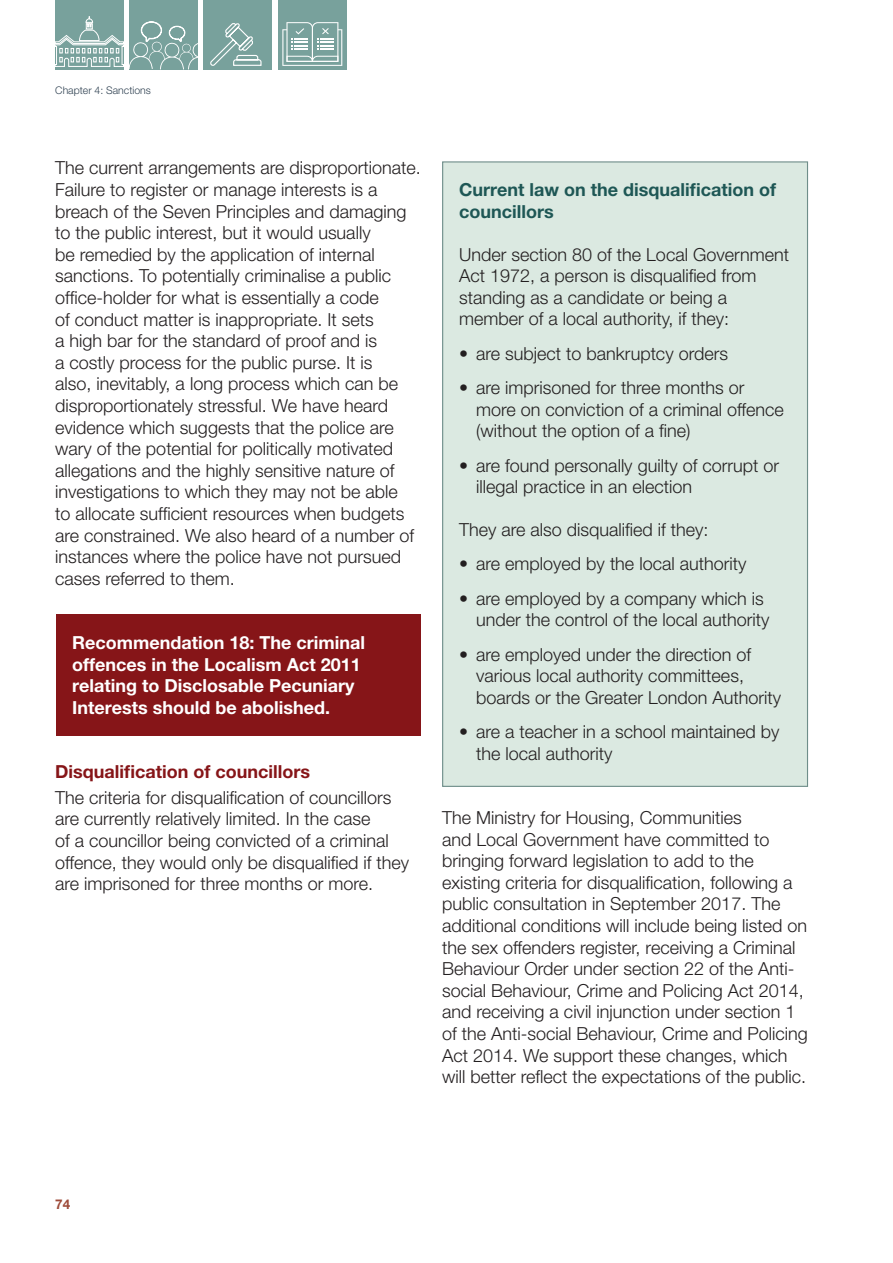
<style>
.page{position:relative;width:893px;height:1263px;background:#fff}
.page>*{position:absolute;margin:0;border:0;box-sizing:border-box;transform-origin:0 0}
.BODY_BLACK{font:300 18px/21.6px "Helvetica Neue LT Pro";color:#231f20}
.BODY_BLACK_10mm_Befo{font:300 18px/21.6px "Helvetica Neue LT Pro";color:#231f20}
.Shaded_Para_15__Gree{font:300 18px/21.6px "Helvetica Neue LT Pro";color:#231f20}
.Shaded_Para_100__Red{font:700 18px/21.6px "Helvetica Neue LT Pro";color:#fff}
.Shaded_Para_15__Gree-2{font:700 18px/21.6px "Helvetica Neue LT Pro";color:#1e5755}
.Sub_Heading_Red{font:700 18px "Helvetica Neue LT Pro";color:#861518}
.t1{font:700 13.5px "Helvetica Neue LT Pro";color:#9e4b3a}
.t2{font:300 10.5px "Helvetica Neue LT Pro";color:#314353}
</style>
<div class="page">
<div style="left:55px;top:0;width:69px;height:69px;background:#78a19c"></div>
<div style="left:129px;top:0;width:69px;height:70px;background:#78a19c"></div>
<div style="left:278px;top:0;width:69px;height:69px;background:#78a19c"></div>
<div style="left:203px;top:0;width:69px;height:69px;background:#78a19c"></div>
<svg style="left:55px;top:16px;width:143px;height:53px"></svg>
<svg style="left:210px;top:23px;width:52px;height:43px"></svg>
<svg style="left:282px;top:22px;width:60px;height:44px"></svg>
<div style="left:56px;top:615px;width:365px;height:121px;background:#861518"></div>
<div style="left:442px;top:162px;width:365px;height:624px;background:#dbe9e1"></div>
<p class="t2" style="left:55px;top:83px;width:97px">Chapter 4: Sanctions</p>
<p class="BODY_BLACK" style="left:55px;top:157px;width:367px">The current arrangements are disproportionate.<br>Failure to register or manage interests is a breach of the Seven Principles and damaging to the public interest, but it would usually<br>be remedied by the application of internal sanctions. To potentially criminalise a public office-holder for what is essentially a code<br>of conduct matter is inappropriate. It sets<br>a high bar for the standard of proof and is<br>a costly process for the public purse. It is<br>also, inevitably, a long process which can be disproportionately stressful. We have heard evidence which suggests that the police are wary of the potential for politically motivated allegations and the highly sensitive nature of investigations to which they may not be able<br>to allocate sufficient resources when budgets are constrained. We also heard of a number of instances where the police have not pursued cases referred to them.</p>
<p class="Shaded_Para_100__Red" style="left:72px;top:631px;width:294px">Recommendation 18: The criminal offences in the Localism Act 2011 relating to Disclosable Pecuniary Interests should be abolished.</p>
<p class="Sub_Heading_Red" style="left:55px;top:760px;width:256px">Disqualification of councillors</p>
<p class="BODY_BLACK" style="left:55px;top:786px;width:355px">The criteria for disqualification of councillors are currently relatively limited. In the case<br>of a councillor being convicted of a criminal offence, they would only be disqualified if they are imprisoned for three months or more.</p>
<p class="Shaded_Para_15__Gree-2" style="left:459px;top:178px;width:318px">Current law on the disqualification of councillors</p>
<p class="Shaded_Para_15__Gree" style="left:459px;top:243px;width:331px">Under section 80 of the Local Government Act 1972, a person is disqualified from standing as a candidate or being a member of a local authority, if they:</p>
<p class="BODY_BLACK" style="left:459px;top:342px;width:270px">• are subject to bankruptcy orders</p>
<p class="BODY_BLACK" style="left:476px;top:376px;width:309px;text-indent:-17px">• are imprisoned for three months or more on conviction of a criminal offence (without the option of a fine)</p>
<p class="BODY_BLACK" style="left:476px;top:454px;width:304px;text-indent:-17px">• are found personally guilty of corrupt or illegal practice in an election</p>
<p class="Shaded_Para_15__Gree" style="left:459px;top:518px;width:251px">They are also disqualified if they:</p>
<p class="BODY_BLACK" style="left:459px;top:553px;width:289px">• are employed by the local authority</p>
<p class="BODY_BLACK" style="left:476px;top:587px;width:295px;text-indent:-17px">• are employed by a company which is under the control of the local authority</p>
<p class="BODY_BLACK" style="left:476px;top:643px;width:306px;text-indent:-17px">• are employed under the direction of various local authority committees, boards or the Greater London Authority</p>
<p class="BODY_BLACK" style="left:476px;top:721px;width:305px;text-indent:-17px">• are a teacher in a school maintained by the local authority</p>
<p class="BODY_BLACK_10mm_Befo" style="left:442px;top:806px;width:367px">The Ministry for Housing, Communities<br>and Local Government have committed to bringing forward legislation to add to the existing criteria for disqualification, following a public consultation in September 2017. The additional conditions will include being listed on the sex offenders register, receiving a Criminal Behaviour Order under section 22 of the Anti&shy;social Behaviour, Crime and Policing Act 2014, and receiving a civil injunction under section 1 of the Anti-social Behaviour, Crime and Policing Act 2014. We support these changes, which will better reflect the expectations of the public.</p>
<p class="t1" style="left:55px;top:1196px;width:17px">74</p>
</div>
